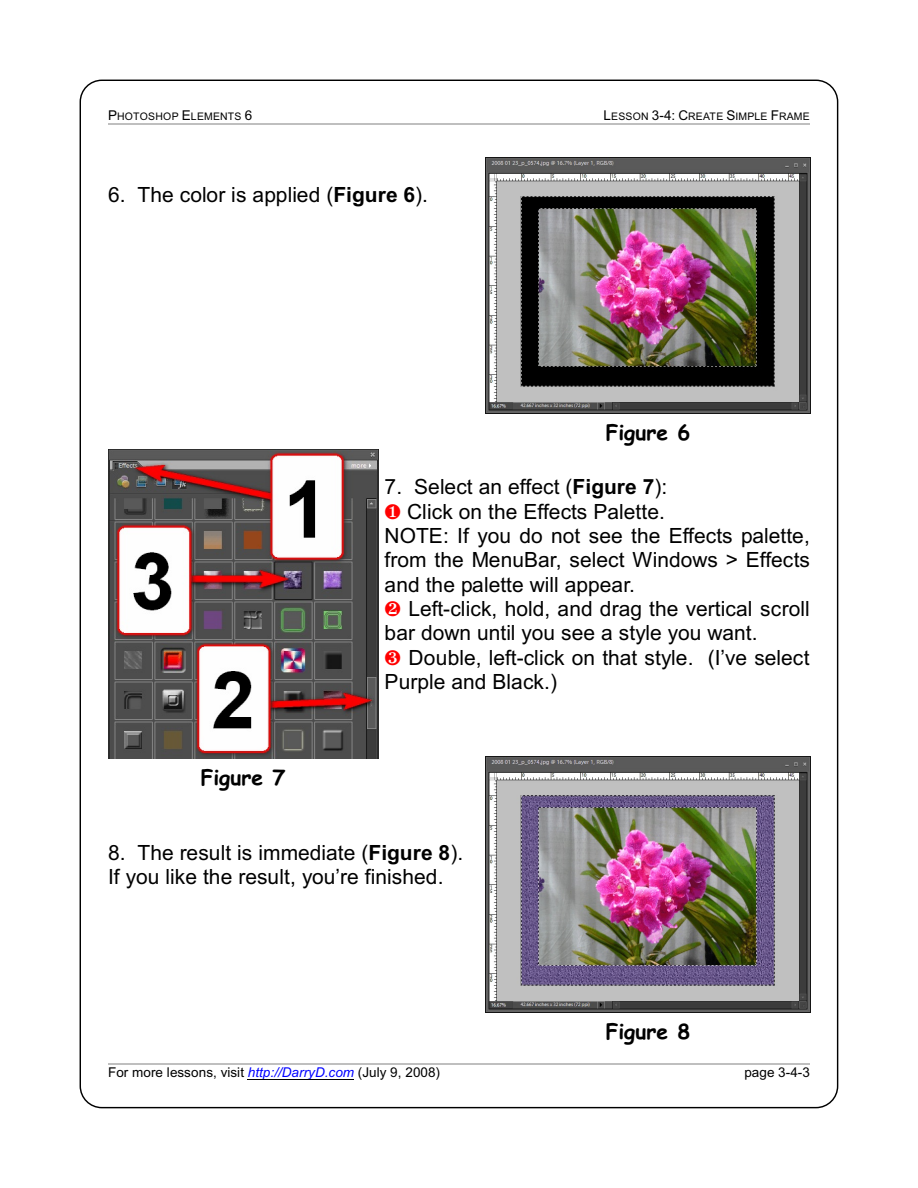
<style>
.page{position:relative;width:918px;height:1188px;background:#fff}
.page>*{position:absolute;margin:0;border:0;box-sizing:border-box;transform-origin:0 0}
.t1{font:21px/24.3px "Arial";letter-spacing:.005em;color:#000}
.t2{font:700 21px "Comic Sans MS";color:#000}
.t3{font:13.5px "Arial";letter-spacing:.005em;color:#000}
.t4{font:10.5px "Arial";letter-spacing:.025em;color:#000}
.s1{font-size:13.5px}
.s2{font-weight:700}
.s3{color:#f00}
.s4{font-style:italic;color:#00f}
</style>
<div class="page">
<hr style="left:108px;top:123px;width:702px;height:1px;background:#bfbfbf">
<hr style="left:248px;top:1079px;width:106px;height:1px;background:#000">
<hr style="left:108px;top:1063px;width:702px;height:1px;background:#bfbfbf">
<img style="left:486px;top:158px;width:324px;height:255px">
<img style="left:108px;top:450px;width:270px;height:309px">
<img style="left:486px;top:757px;width:324px;height:256px">
<p class="t4" style="left:108px;top:113px;width:146px"><span class="s1">P</span>HOTOSHOP <span class="s1">E</span>LEMENTS <span class="s1">6</span></p>
<p class="t4" style="left:604px;top:113px;width:208px"><span class="s1">L</span>ESSON <span class="s1">3-4: C</span>REATE <span class="s1">S</span>IMPLE <span class="s1">F</span>RAME</p>
<p class="t1" style="left:108px;top:185px;width:322px">6. The color is applied (<span class="s2">Figure 6</span>).</p>
<p class="t2" style="left:606px;top:423px;width:86px">Figure 6</p>
<p class="t2" style="left:201px;top:768px;width:86px">Figure 7</p>
<p class="t1" style="left:385px;top:477px;width:284px">7. Select an effect (<span class="s2">Figure 7</span>):</p>
<p class="t1" style="left:385px;top:501px;width:427px"><span class="s3">➢</span> Click on the Effects Palette.<br>NOTE: If you do not see the Effects palette, from the MenuBar, select Windows &gt; Effects and the palette will appear.</p>
<p class="t1" style="left:385px;top:598px;width:427px;text-indent:24px">Left-click, hold, and drag the vertical scroll bar down until you see a style you want.</p>
<p class="t1" style="left:385px;top:647px;width:427px;text-indent:24px">Double, left-click on that style. (I’ve select<br>Purple and Black.)</p>
<p class="t1" style="left:108px;top:842px;width:357px">8. The result is immediate (<span class="s2">Figure 8</span>).<br>If you like the result, you’re finished.</p>
<p class="t2" style="left:606px;top:1022px;width:86px">Figure 8</p>
<p class="t3" style="left:108px;top:1067px;width:334px">For more lessons, visit <span class="s4">http://DarryD.com</span> (July 9, 2008)</p>
<p class="t3" style="left:744px;top:1067px;width:67px">page 3-4-3</p>
</div>
